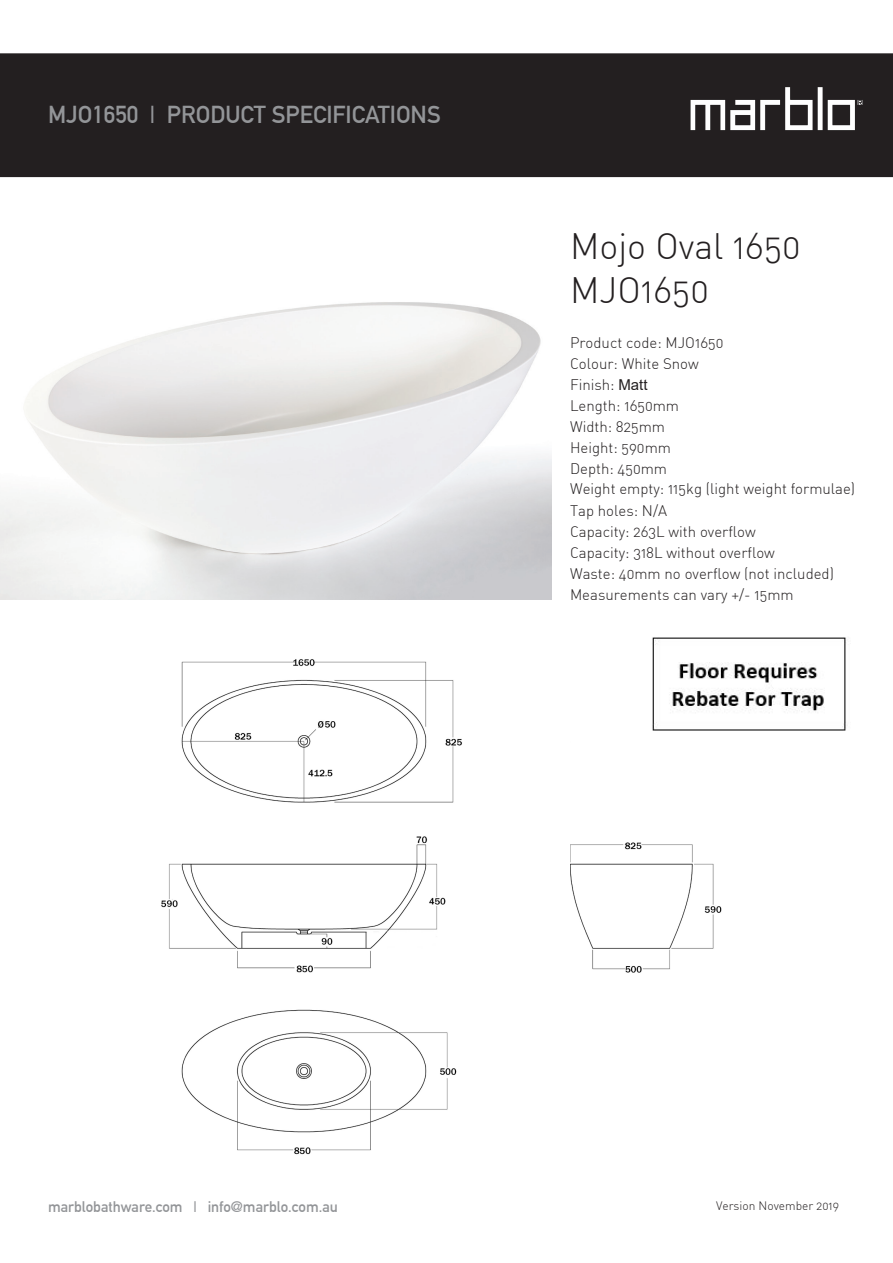
<style>
.page{position:relative;width:893px;height:1263px;background:#fff}
.page>*{position:absolute;margin:0;border:0;box-sizing:border-box;transform-origin:0 0}
.t1{font:300 36px/43.5px "DIN Alternate";color:#231f20}
.t2{font:700 24px "DIN Alternate";color:#939598}
.t3{font:300 15px/21px "DIN Alternate";color:#231f20}
.t4{font:700 15px "DIN Alternate";color:#939598}
.t5{font:300 12px "DIN Alternate";color:#231f20}
.s1{font-family:"Arial";font-weight:400}
</style>
<div class="page">
<div style="left:0;top:53px;width:893px;height:124px;background:#231f20"></div>
<img style="left:161px;top:659px;width:301px;height:496px">
<img style="left:683px;top:79px;width:187px;height:57px">
<img style="left:570px;top:842px;width:152px;height:131px">
<div style="left:454px;top:833px;width:23px;height:56px;background:#fff"></div>
<img style="left:652px;top:637px;width:194px;height:94px">
<p class="t2" style="left:48px;top:97px;width:394px">MJO1650 | PRODUCT SPECIFICATIONS</p>
<p class="t1" style="left:570px;top:224px;width:232px">Mojo Oval 1650<br>MJO1650</p>
<p class="t3" style="left:570px;top:332px;width:287px">Product code: MJO1650<br>Colour: White Snow<br>Finish: <span class="s1">Matt<br></span>Length: 1650mm<br>Width: 825mm<br>Height: 590mm<br>Depth: 450mm<br>Weight empty: 115kg (light weight formulae)<br>Tap holes: N/A<br>Capacity: 263L with overflow<br>Capacity: 318L without overflow<br>Waste: 40mm no overflow (not included)<br>Measurements can vary +/- 15mm</p>
<p class="t4" style="left:48px;top:1195px;width:291px">marblobathware.com | info@marblo.com.au</p>
<p class="t5" style="left:716px;top:1198px;width:124px">Version November 2019</p>
</div>
